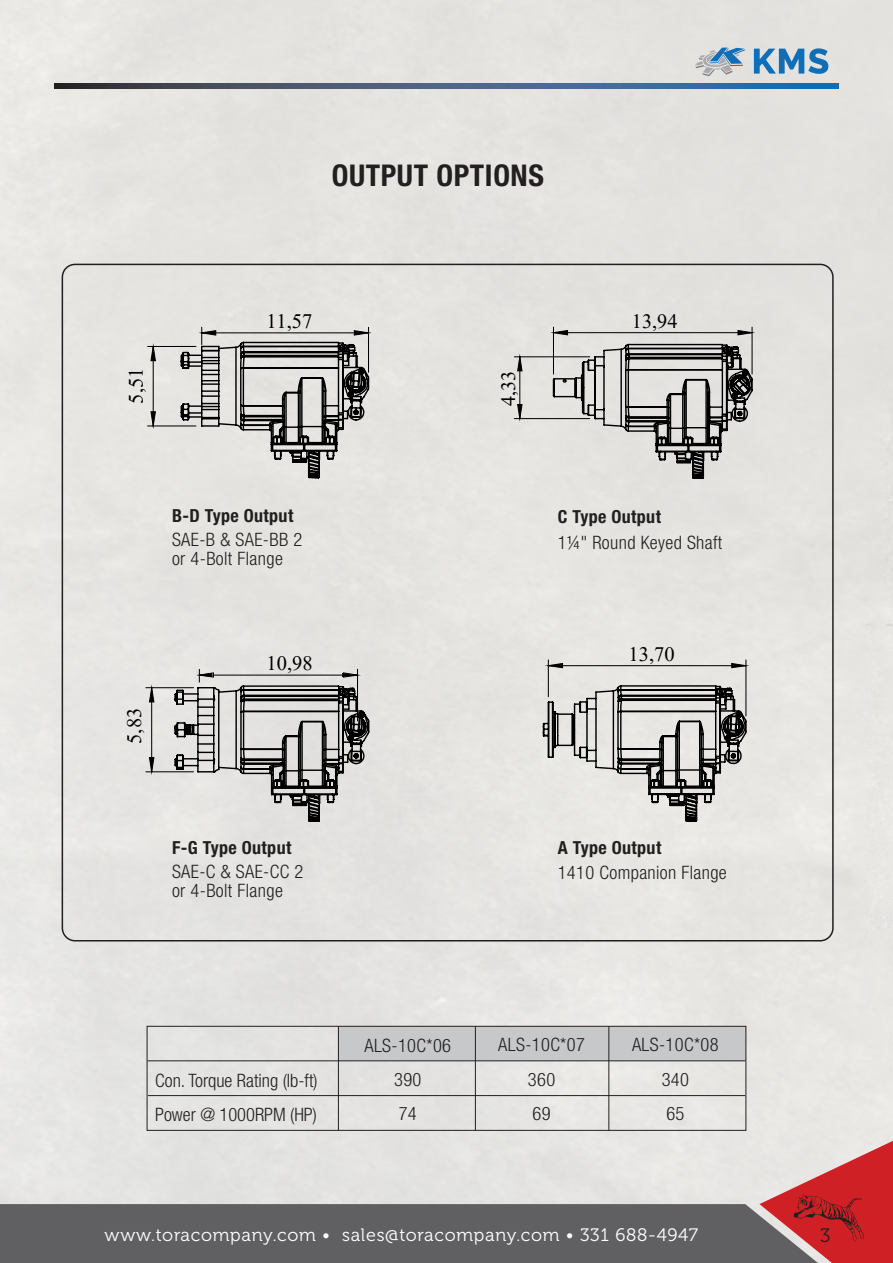
<style>
.page{position:relative;width:893px;height:1263px;background:#fff}
.page>*{position:absolute;margin:0;border:0;box-sizing:border-box;transform-origin:0 0}
.t1{font:700 condensed 30px "Helvetica Neue LT Std";letter-spacing:.02em;color:#231f20}
.t2{font:20.4px "Times New Roman";color:#000}
.t3{font:20.25px "Times New Roman";color:#000}
.t4{font:19.5px "Museo 300";color:#231f20}
.t5{font:300 condensed 18.45px/34.2px "Helvetica Neue LT Std";letter-spacing:.02em;color:#231f20;text-align:center}
.t6{font:300 condensed 18.45px/34.2px "Helvetica Neue LT Std";color:#231f20}
.t7{font:18px "Museo 300";letter-spacing:.04em;color:#fff}
.t8{font:700 condensed 18px "Helvetica Neue LT Std";letter-spacing:.02em;color:#231f20}
</style>
<div class="page">
<div style="left:0;top:0;width:893px;height:1204px;background:#e5e4e1"></div>
<div style="left:0;top:1204px;width:759px;height:59px;background:#606063"></div>
<svg style="left:759px;top:1131px;width:134px;height:132px;background:#ca6c6f"></svg>
<div style="left:338px;top:1026px;width:408px;height:35px;background:#c7c8ca"></div>
<svg style="left:754px;top:48px;width:74px;height:26px;background:#6ea2c9"></svg>
<svg style="left:695px;top:48px;width:50px;height:28px"></svg>
<svg style="left:54px;top:84px;width:785px;height:4px;background:#3d5c7f"></svg>
<div style="left:147px;top:1026px;width:599px;height:105px;border:1px solid #231f20"></div>
<hr style="left:147px;top:1060px;width:598px;height:1px;background:#231f20">
<hr style="left:148px;top:1095px;width:597px;height:1px;background:#231f20">
<hr style="left:338px;top:1026px;width:1px;height:105px;background:#231f20">
<hr style="left:475px;top:1026px;width:1px;height:105px;background:#231f20">
<hr style="left:608px;top:1026px;width:1px;height:105px;background:#231f20">
<hr style="left:148px;top:346px;width:48px;height:1px;background:#000">
<hr style="left:148px;top:425px;width:48px;height:1px;background:#000">
<svg style="left:150px;top:327px;width:220px;height:153px;background:#b6b5b3"></svg>
<hr style="left:146px;top:771px;width:48px;height:1px;background:#000">
<hr style="left:146px;top:687px;width:48px;height:1px;background:#000">
<svg style="left:148px;top:669px;width:222px;height:154px;background:#b5b5b3"></svg>
<hr style="left:745px;top:660px;width:1px;height:56px;background:#000">
<hr style="left:548px;top:660px;width:1px;height:37px;background:#000">
<svg style="left:547px;top:662px;width:200px;height:7px"></svg>
<svg style="left:542px;top:684px;width:205px;height:139px;background:#b4b3b1"></svg>
<hr style="left:752px;top:327px;width:1px;height:47px;background:#000">
<hr style="left:553px;top:327px;width:1px;height:47px;background:#000">
<hr style="left:514px;top:418px;width:76px;height:1px;background:#000">
<hr style="left:514px;top:356px;width:76px;height:1px;background:#000">
<svg style="left:516px;top:329px;width:238px;height:151px;background:#bab9b7"></svg>
<h1 class="t1" style="left:332px;top:157px;width:214px">OUTPUT OPTIONS</h1>
<p class="t2" style="left:122px;top:404px;width:37px;rotate:-90deg">5,51</p>
<p class="t2" style="left:266px;top:307px;width:48px">11,57</p>
<p class="t3" style="left:494px;top:406px;width:37px;rotate:-90deg">4,33</p>
<p class="t3" style="left:632px;top:307px;width:47px">13,94</p>
<p class="t8" style="left:172px;top:505px;width:123px">B-D Type Output</p>
<p class="t8" style="left:558px;top:505px;width:105px">C Type Output</p>
<p class="t5" style="left:172px;top:530px;width:132px;line-height:19.2px;text-align:left">SAE-B &amp; SAE-BB 2 or 4-Bolt Flange</p>
<p class="t5" style="left:558px;top:525px;width:166px">1¼" Round Keyed Shaft</p>
<p class="t2" style="left:120px;top:744px;width:37px;rotate:-90deg">5,83</p>
<p class="t2" style="left:267px;top:649px;width:48px">10,98</p>
<p class="t2" style="left:629px;top:639px;width:48px">13,70</p>
<p class="t8" style="left:172px;top:837px;width:121px">F-G Type Output</p>
<p class="t8" style="left:558px;top:837px;width:105px">A Type Output</p>
<p class="t5" style="left:172px;top:854px;width:133px">SAE-C &amp; SAE-CC 2</p>
<p class="t5" style="left:558px;top:855px;width:171px">1410 Companion Flange</p>
<p class="t5" style="left:172px;top:874px;width:112px">or 4-Bolt Flange</p>
<p class="t6" style="left:155px;top:1063px;width:164px">Con. Torque Rating (lb-ft)<br>Power @ 1000RPM (HP)</p>
<p class="t5" style="left:364px;top:1028px;width:88px">ALS-10C*06<br>390<br>74</p>
<p class="t5" style="left:498px;top:1028px;width:88px">ALS-10C*07<br>360<br>69</p>
<p class="t5" style="left:632px;top:1028px;width:88px">ALS-10C*08<br>340<br>65</p>
<p class="t7" style="left:105px;top:1225px;width:595px">www.toracompany.com • sales@toracompany.com • 331 688-4947</p>
<p class="t4" style="left:820px;top:1225px;width:12px">3</p>
</div>
